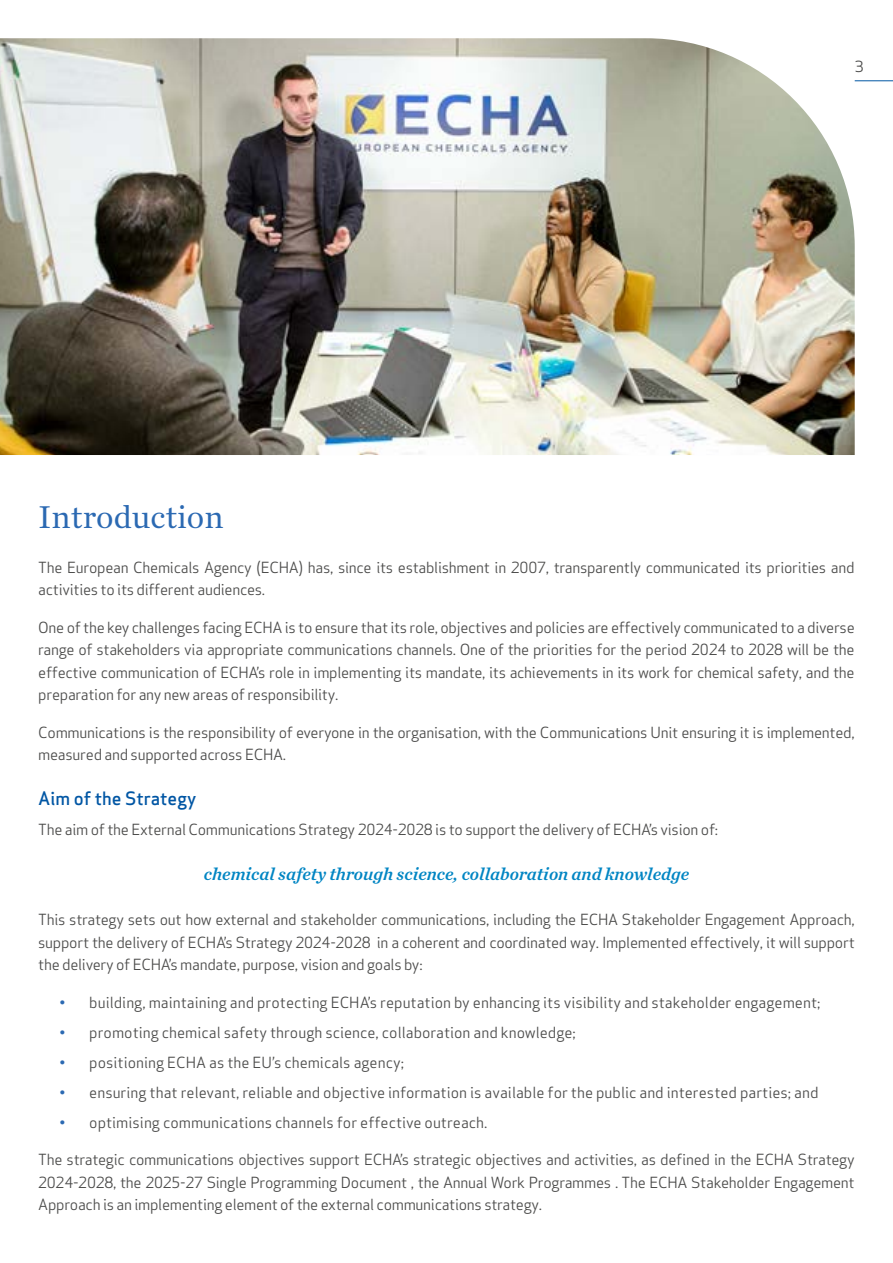
<style>
.page{position:relative;width:893px;height:1263px;background:#fff}
.page>*{position:absolute;margin:0;border:0;box-sizing:border-box;transform-origin:0 0}
.t1{font:33px "Chronicle Text G1";color:#2b69b2}
.t2{font:italic 18px "Chronicle Text G1 Semi";color:#0085c3}
.t3{font:500 18px "Apex Sans";color:#0056a4}
.t4{font:15px/22.5px "Apex Sans";letter-spacing:-.02em;color:#4a4a49;text-align:justify}
.t5{font:15px "Apex Sans";color:#4a4a49}
.s1{color:#2b69b2}
</style>
<div class="page">
<hr style="left:855px;top:80px;width:38px;height:1px;background:#0057a3">
<img style="left:0;top:38px;width:855px;height:417px">
<p class="t4" style="left:855px;top:54px;width:10px">3</p>
<h1 class="t1" style="left:38px;top:492px;width:187px">Introduction</h1>
<p class="t4" style="left:38px;top:554px;width:818px">The European Chemicals Agency (ECHA) has, since its establishment in 2007, transparently communicated its priorities and activities to its different audiences.</p>
<p class="t4" style="left:38px;top:614px;width:818px">One of the key challenges facing ECHA is to ensure that its role, objectives and policies are effectively communicated to a diverse range of stakeholders via appropriate communications channels. One of the priorities for the period 2024 to 2028 will be the effective communication of ECHA’s role in implementing its mandate, its achievements in its work for chemical safety, and the preparation for any new areas of responsibility.</p>
<p class="t4" style="left:38px;top:719px;width:818px">Communications is the responsibility of everyone in the organisation, with the Communications Unit ensuring it is implemented, measured and supported across ECHA.</p>
<p class="t3" style="left:38px;top:783px;width:160px">Aim of the Strategy</p>
<p class="t4" style="left:38px;top:817px;width:681px">The aim of the External Communications Strategy 2024-2028 is to support the delivery of ECHA’s vision of:</p>
<p class="t2" style="left:204px;top:860px;width:487px">chemical safety through science, collaboration and knowledge</p>
<p class="t4" style="left:38px;top:907px;width:818px">This strategy sets out how external and stakeholder communications, including the ECHA Stakeholder Engagement Approach, support the delivery of ECHA’s Strategy 2024-2028 in a coherent and coordinated way. Implemented effectively, it will support the delivery of ECHA’s mandate, purpose, vision and goals by:</p>
<p class="t5" style="left:60px;top:990px;width:762px"><span class="s1">•</span> building, maintaining and protecting ECHA’s reputation by enhancing its visibility and stakeholder engagement;</p>
<p class="t5" style="left:60px;top:1020px;width:518px"><span class="s1">•</span> promoting chemical safety through science, collaboration and knowledge;</p>
<p class="t5" style="left:60px;top:1050px;width:346px"><span class="s1">•</span> positioning ECHA as the EU’s chemicals agency;</p>
<p class="t5" style="left:60px;top:1080px;width:760px"><span class="s1">•</span> ensuring that relevant, reliable and objective information is available for the public and interested parties; and</p>
<p class="t5" style="left:60px;top:1110px;width:430px"><span class="s1">•</span> optimising communications channels for effective outreach.</p>
<p class="t4" style="left:38px;top:1147px;width:818px">The strategic communications objectives support ECHA’s strategic objectives and activities, as defined in the ECHA Strategy 2024-2028, the 2025-27 Single Programming Document , the Annual Work Programmes . The ECHA Stakeholder Engagement Approach is an implementing element of the external communications strategy.</p>
</div>
